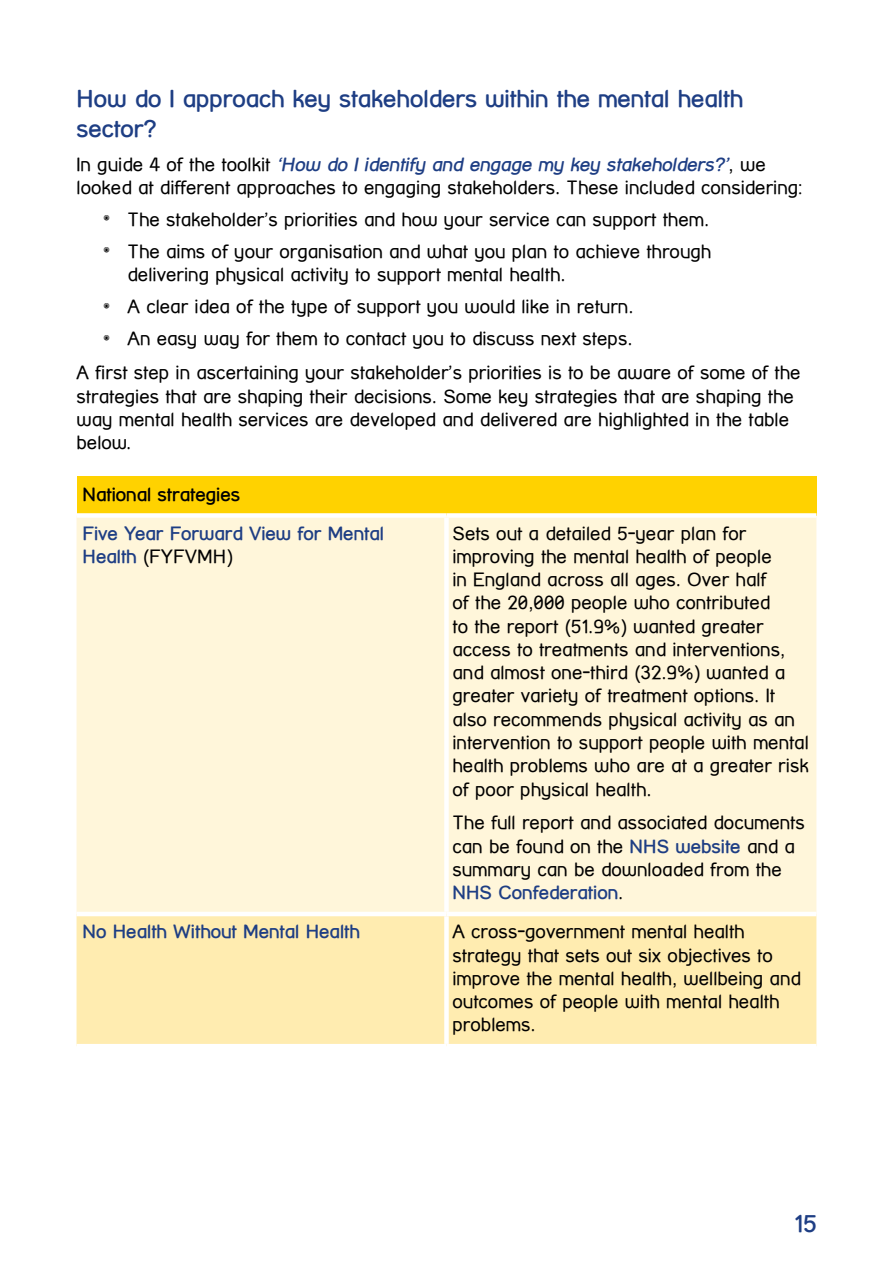
<style>
.page{position:relative;width:893px;height:1263px;background:#fff}
.page>*{position:absolute;margin:0;border:0;box-sizing:border-box;transform-origin:0 0}
.t1{font:700 24px/30px "Street Corner";color:#1e3e84}
.t2{font:18.75px/23.2px "Street Corner";color:#000}
.t3{font:700 18.75px/23.2px "Street Corner";color:#1e3e84}
.t4{font:700 18.75px "Street Corner";color:#000}
.s1{font-weight:700;font-style:italic;color:#1e3e84}
.s2{font-size:28.5px}
.s3{font-weight:400;color:#000}
.s4{font-weight:700;color:#1e3e84}
</style>
<div class="page">
<div style="left:77px;top:476px;width:739px;height:39px;background:#ffd200"></div>
<div style="left:77px;top:518px;width:739px;height:394px;background:#fff6da"></div>
<div style="left:77px;top:916px;width:739px;height:128px;background:#ffecb0"></div>
<div style="left:77px;top:513px;width:369px;height:5px;background:#fff"></div>
<div style="left:446px;top:513px;width:370px;height:5px;background:#fff"></div>
<div style="left:444px;top:518px;width:5px;height:394px;background:#fff"></div>
<div style="left:444px;top:916px;width:5px;height:128px;background:#fff"></div>
<p class="t1" style="left:77px;top:83px;width:668px">How do I approach key stakeholders within the mental health sector?</p>
<p class="t2" style="left:77px;top:152px;width:728px">I n g u i d e 4 o f t h e t o o l k i t <span class="s1">‘How do I identify and engage my key stakeholders?’</span>, w e looked at different approaches to engaging stakeholders. These included considering:</p>
<p class="t2" style="left:102px;top:208px;width:609px"><span class="s2">•</span> The stakeholder’s priorities and how your service can support them.</p>
<p class="t2" style="left:128px;top:240px;width:585px;text-indent:-25px"><span class="s2">•</span> The aims of your organisation and what you plan to achieve through delivering physical activity to support mental health.</p>
<p class="t2" style="left:102px;top:295px;width:533px"><span class="s2">•</span> A clear idea of the type of support you would like in return.</p>
<p class="t2" style="left:77px;top:322px;width:726px;line-height:33.9px;text-indent:26px"><span class="s2">•</span> An easy way for them to contact you to discuss next steps.<br>A first step in ascertaining your stakeholder’s priorities is to be aware of some of the</p>
<p class="t2" style="left:77px;top:384px;width:719px">strategies that are shaping their decisions. Some key strategies that are shaping the way mental health services are developed and delivered are highlighted in the table below.</p>
<p class="t4" style="left:83px;top:483px;width:159px">National strategies</p>
<p class="t3" style="left:83px;top:521px;width:303px">Five Year Forward View for Mental<br>Health <span class="s3">(FYFVMH)</span></p>
<p class="t2" style="left:452px;top:521px;width:358px">Sets out a detailed 5-year plan for improving the mental health of people<br>in England across all ages. Over half<br>of the 20,000 people who contributed<br>to the report (51.9%) wanted greater access to treatments and interventions, and almost one-third (32.9%) wanted a greater variety of treatment options. It also recommends physical activity as an intervention to support people with mental health problems who are at a greater risk of poor physical health.</p>
<p class="t2" style="left:452px;top:811px;width:354px">The full report and associated documents can be found on the <span class="s4">NHS website</span> and a summary can be downloaded from the<br><span class="s4">NHS Confederation</span>.</p>
<p class="t3" style="left:83px;top:920px;width:279px">No Health Without Mental Health</p>
<p class="t2" style="left:452px;top:920px;width:350px">A cross-government mental health strategy that sets out six objectives to improve the mental health, wellbeing and outcomes of people with mental health problems.</p>
<p class="t1" style="left:794px;top:1208px;width:24px">15</p>
</div>
